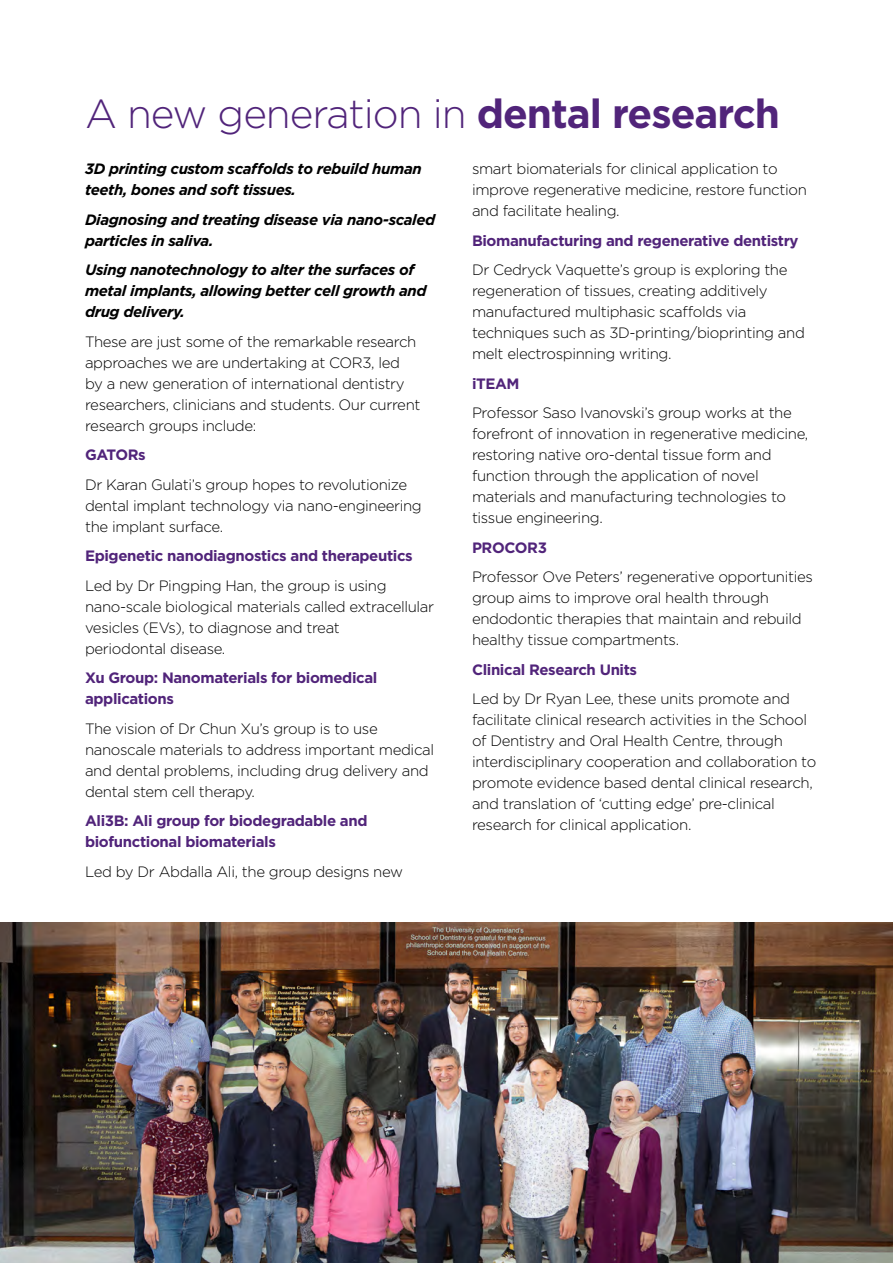
<style>
.page{position:relative;width:893px;height:1263px;background:#fff}
.page>*{position:absolute;margin:0;border:0;box-sizing:border-box;transform-origin:0 0}
.t1{font:300 40.5px "Gotham";letter-spacing:-.025em;color:#51247a}
.t2{font:300 15px/21px "Gotham";letter-spacing:-.025em;color:#000}
.t3{font:700 15px/21px "Gotham";letter-spacing:-.025em;color:#51247a}
.t4{font:italic 700 15px/21px "Gotham";letter-spacing:-.025em;color:#000}
.s1{font-weight:700}
</style>
<div class="page">
<img style="left:0;top:923px;width:893px;height:340px">
<h1 class="t1" style="left:85px;top:88px;width:697px">A new generation in <span class="s1">dental research</span></h1>
<p class="t4" style="left:85px;top:158px;width:338px">3D printing custom scaffolds to rebuild human teeth, bones and soft tissues.</p>
<p class="t4" style="left:85px;top:209px;width:352px">Diagnosing and treating disease via nano-scaled particles in saliva.</p>
<p class="t4" style="left:85px;top:259px;width:343px">Using nanotechnology to alter the surfaces of metal implants, allowing better cell growth and drug delivery.</p>
<p class="t2" style="left:85px;top:330px;width:337px">These are just some of the remarkable research approaches we are undertaking at COR3, led by a new generation of international dentistry researchers, clinicians and students. Our current research groups include:</p>
<p class="t3" style="left:85px;top:444px;width:62px">GATORs</p>
<p class="t2" style="left:85px;top:473px;width:338px">Dr Karan Gulati’s group hopes to revolutionize dental implant technology via nano-engineering the implant surface.</p>
<p class="t3" style="left:85px;top:545px;width:329px">Epigenetic nanodiagnostics and therapeutics</p>
<p class="t2" style="left:85px;top:574px;width:351px">Led by Dr Pingping Han, the group is using nano-scale biological materials called extracellular vesicles (EVs), to diagnose and treat<br>periodontal disease.</p>
<p class="t3" style="left:85px;top:667px;width:294px">Xu Group: Nanomaterials for biomedical applications</p>
<p class="t2" style="left:85px;top:717px;width:351px">The vision of Dr Chun Xu’s group is to use nanoscale materials to address important medical and dental problems, including drug delivery and dental stem cell therapy.</p>
<p class="t3" style="left:85px;top:810px;width:284px">Ali3B: Ali group for biodegradable and biofunctional biomaterials</p>
<p class="t2" style="left:85px;top:860px;width:319px">Led by Dr Abdalla Ali, the group designs new</p>
<p class="t2" style="left:472px;top:158px;width:336px">smart biomaterials for clinical application to improve regenerative medicine, restore function and facilitate healing.</p>
<p class="t3" style="left:472px;top:230px;width:328px">Biomanufacturing and regenerative dentistry</p>
<p class="t2" style="left:472px;top:259px;width:334px">Dr Cedryck Vaquette’s group is exploring the regeneration of tissues, creating additively manufactured multiphasic scaffolds via techniques such as 3D-printing/bioprinting and melt electrospinning writing.</p>
<p class="t3" style="left:472px;top:373px;width:49px">iTEAM</p>
<p class="t2" style="left:472px;top:402px;width:338px">Professor Saso Ivanovski’s group works at the forefront of innovation in regenerative medicine, restoring native oro-dental tissue form and function through the application of novel materials and manufacturing technologies to tissue engineering.</p>
<p class="t3" style="left:472px;top:537px;width:77px">PROCOR3</p>
<p class="t2" style="left:472px;top:566px;width:342px">Professor Ove Peters’ regenerative opportunities group aims to improve oral health through endodontic therapies that maintain and rebuild healthy tissue compartments.</p>
<p class="t3" style="left:472px;top:659px;width:167px">Clinical Research Units</p>
<p class="t2" style="left:472px;top:688px;width:346px">Led by Dr Ryan Lee, these units promote and facilitate clinical research activities in the School of Dentistry and Oral Health Centre, through interdisciplinary cooperation and collaboration to promote evidence based dental clinical research, and translation of ‘cutting edge’ pre-clinical research for clinical application.</p>
</div>
